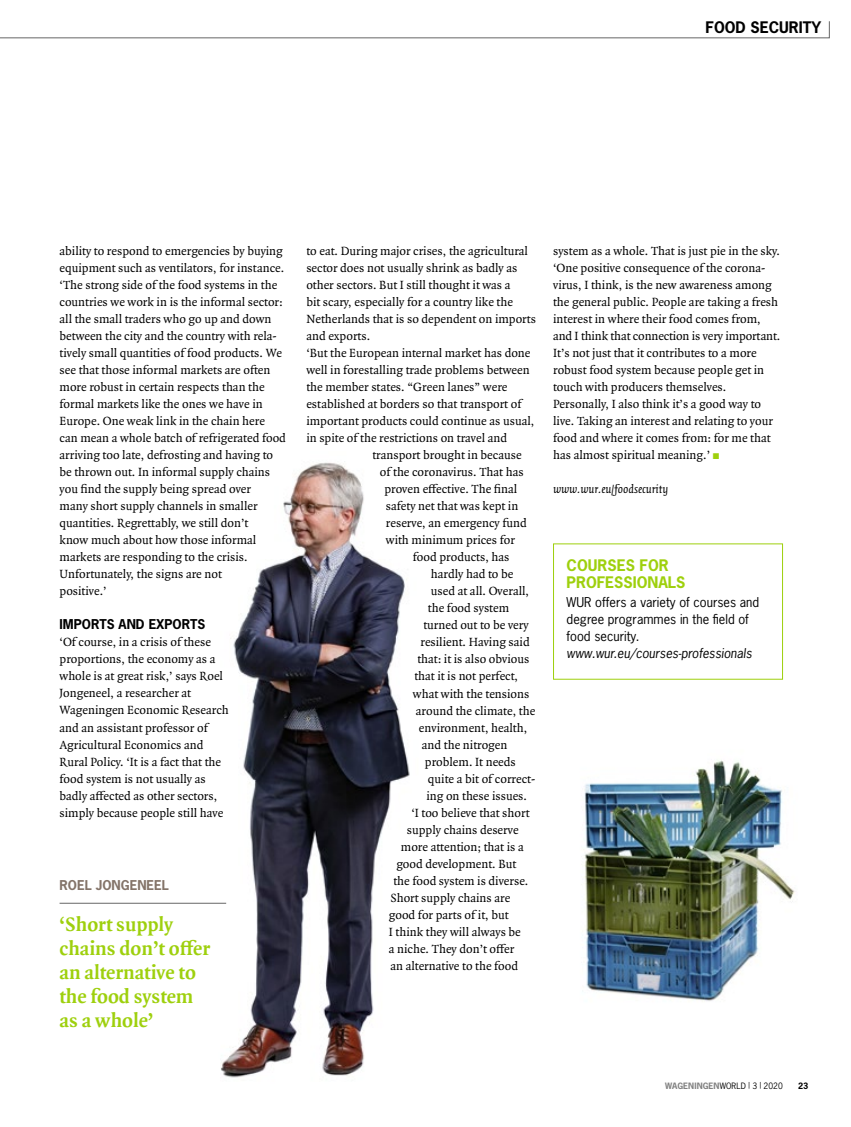
<style>
.page{position:relative;width:851px;height:1127px;background:#fff}
.page>*{position:absolute;margin:0;border:0;box-sizing:border-box;transform-origin:0 0}
.t1{font:700 21px/24px "Quadraat OT";color:#9ed00d}
.t2{font:700 15px/17px "News Gothic Std";color:#9ed00d}
.t3{font:700 15px "News Gothic Std";color:#000}
.t4{font:12.75px/17px "Quadraat OT";color:#000}
.t5{font:12.75px/17px "News Gothic Std";color:#000}
.t6{font:italic 12.75px "News Gothic Std";color:#000}
.t7{font:italic 12.75px "Quadraat OT";color:#000}
.t8{font:700 12.75px "News Gothic Std";color:#000}
.t9{font:700 12.75px "News Gothic Std";color:#847469}
.t10{font:700 8.25px "News Gothic Std";letter-spacing:.01em;color:#818181}
.t11{font:700 8.25px "News Gothic Std";color:#000}
.s1{font-weight:400;color:#000}
</style>
<div class="page">
<svg style="left:0;top:21px;width:830px;height:18px"></svg>
<img style="left:583px;top:760px;width:212px;height:241px">
<img style="left:166px;top:462px;width:244px;height:616px">
<hr style="left:60px;top:903px;width:166px;height:1px;background:#676767">
<p class="t3" style="left:705px;top:17px;width:117px">FOOD SECURITY</p>
<p class="t4" style="left:60px;top:243px;width:228px">ability to respond to emergencies by buying equipment such as ventilators, for instance. ‘The strong side of the food systems in the countries we work in is the informal sector: all the small traders who go up and down between the city and the country with rela&shy;tively small quantities of food products. We see that those informal markets are often more robust in certain respects than the formal markets like the ones we have in Europe. One weak link in the chain here can mean a whole batch of refrigerated food arriving too late, defrosting and having to be thrown out. In informal supply chains you find the supply being spread over<br>many short supply channels in smaller quantities. Regrettably, we still don’t<br>know much about how those informal markets are responding to the crisis.<br>Unfortunately, the signs are not<br>positive.’</p>
<p class="t8" style="left:60px;top:616px;width:147px">IMPORTS AND EXPORTS</p>
<p class="t4" style="left:60px;top:634px;width:171px">‘Of course, in a crisis of these proportions, the economy as a whole is at great risk,’ says Roel<br>Jongeneel, a researcher at<br>Wageningen Economic Research and an assistant professor of<br>Agricultural Economics and<br>Rural Policy. ‘It is a fact that the food system is not usually as badly affected as other sectors, simply because people still have</p>
<p class="t9" style="left:60px;top:876px;width:111px">ROEL JONGENEEL</p>
<h1 class="t1" style="left:60px;top:912px;width:152px">‘Short supply chains don’t offer an alternative to the food system as a whole’</h1>
<p class="t4" style="left:306px;top:243px;width:223px">to eat. During major crises, the agricultural</p>
<p class="t4" style="left:306px;top:260px;width:212px">sector does not usually shrink as badly as</p>
<p class="t4" style="left:306px;top:277px;width:206px">other sectors. But I still thought it was a</p>
<p class="t4" style="left:306px;top:294px;width:208px">bit scary, especially for a country like the</p>
<p class="t4" style="left:306px;top:311px;width:231px">Netherlands that is so dependent on imports</p>
<p class="t4" style="left:306px;top:328px;width:65px">and exports.</p>
<p class="t4" style="left:306px;top:345px;width:226px">‘But the European internal market has done</p>
<p class="t4" style="left:306px;top:362px;width:225px">well in forestalling trade problems between</p>
<p class="t4" style="left:306px;top:379px;width:202px">the member states. “Green lanes” were</p>
<p class="t4" style="left:306px;top:396px;width:216px">established at borders so that transport of</p>
<p class="t4" style="left:306px;top:413px;width:229px">important products could continue as usual,</p>
<p class="t4" style="left:306px;top:430px;width:202px">in spite of the restrictions on travel and</p>
<p class="t4" style="left:372px;top:447px;width:151px">transport brought in because</p>
<p class="t4" style="left:380px;top:464px;width:145px">of the coronavirus. That has</p>
<p class="t4" style="left:384px;top:481px;width:134px">proven effective. The final</p>
<p class="t4" style="left:386px;top:498px;width:134px">safety net that was kept in</p>
<p class="t4" style="left:386px;top:515px;width:142px">reserve, an emergency fund</p>
<p class="t4" style="left:386px;top:532px;width:131px">with minimum prices for</p>
<p class="t4" style="left:413px;top:549px;width:98px">food products, has</p>
<p class="t4" style="left:431px;top:566px;width:84px">hardly had to be</p>
<p class="t4" style="left:431px;top:583px;width:100px">used at all. Overall,</p>
<p class="t4" style="left:428px;top:600px;width:83px">the food system</p>
<p class="t4" style="left:423px;top:617px;width:107px">turned out to be very</p>
<p class="t4" style="left:420px;top:634px;width:111px">resilient. Having said</p>
<p class="t4" style="left:417px;top:651px;width:113px">that: it is also obvious</p>
<p class="t4" style="left:414px;top:668px;width:105px">that it is not perfect,</p>
<p class="t4" style="left:413px;top:685px;width:118px">what with the tensions</p>
<p class="t4" style="left:416px;top:702px;width:121px">around the climate, the</p>
<p class="t4" style="left:419px;top:719px;width:110px">environment, health,</p>
<p class="t4" style="left:422px;top:736px;width:87px">and the nitrogen</p>
<p class="t4" style="left:425px;top:753px;width:92px">problem. It needs</p>
<p class="t4" style="left:428px;top:770px;width:109px">quite a bit of correct-</p>
<p class="t4" style="left:426px;top:787px;width:102px">ing on these issues.</p>
<p class="t4" style="left:411px;top:804px;width:120px">‘I too believe that short</p>
<p class="t4" style="left:407px;top:821px;width:113px">supply chains deserve</p>
<p class="t4" style="left:401px;top:838px;width:124px">more attention; that is a</p>
<p class="t4" style="left:396px;top:855px;width:121px">good development. But</p>
<p class="t4" style="left:393px;top:872px;width:137px">the food system is diverse.</p>
<p class="t4" style="left:390px;top:889px;width:121px">Short supply chains are</p>
<p class="t4" style="left:389px;top:906px;width:121px">good for parts of it, but</p>
<p class="t4" style="left:389px;top:923px;width:133px">I think they will always be</p>
<p class="t4" style="left:389px;top:940px;width:127px">a niche. They don’t offer</p>
<p class="t4" style="left:390px;top:957px;width:129px">an alternative to the food</p>
<p class="t4" style="left:553px;top:243px;width:229px">system as a whole. That is just pie in the sky. ‘One positive consequence of the corona&shy;virus, I think, is the new awareness among the general public. People are taking a fresh interest in where their food comes from, and I think that connection is very important.<br>It’s not just that it contributes to a more robust food system because people get in touch with producers themselves.<br>Personally, I also think it’s a good way to live. Taking an interest and relating to your food and where it comes from: for me that has almost spiritual meaning.’</p>
<p class="t7" style="left:553px;top:482px;width:117px">www.wur.eu/foodsecurity</p>
<p class="t2" style="left:566px;top:557px;width:120px">COURSES FOR<br>PROFESSIONALS</p>
<p class="t5" style="left:566px;top:593px;width:194px">WUR offers a variety of courses and degree programmes in the field of food security.</p>
<p class="t6" style="left:566px;top:645px;width:187px">www.wur.eu/courses-professionals</p>
<p class="t10" style="left:665px;top:1080px;width:119px">WAGENINGEN<span class="s1">WORLD</span> <sup>|</sup> <span class="s1">3</span> <sup>|</sup> <span class="s1">2020</span></p>
<p class="t11" style="left:798px;top:1080px;width:12px">23</p>
</div>
